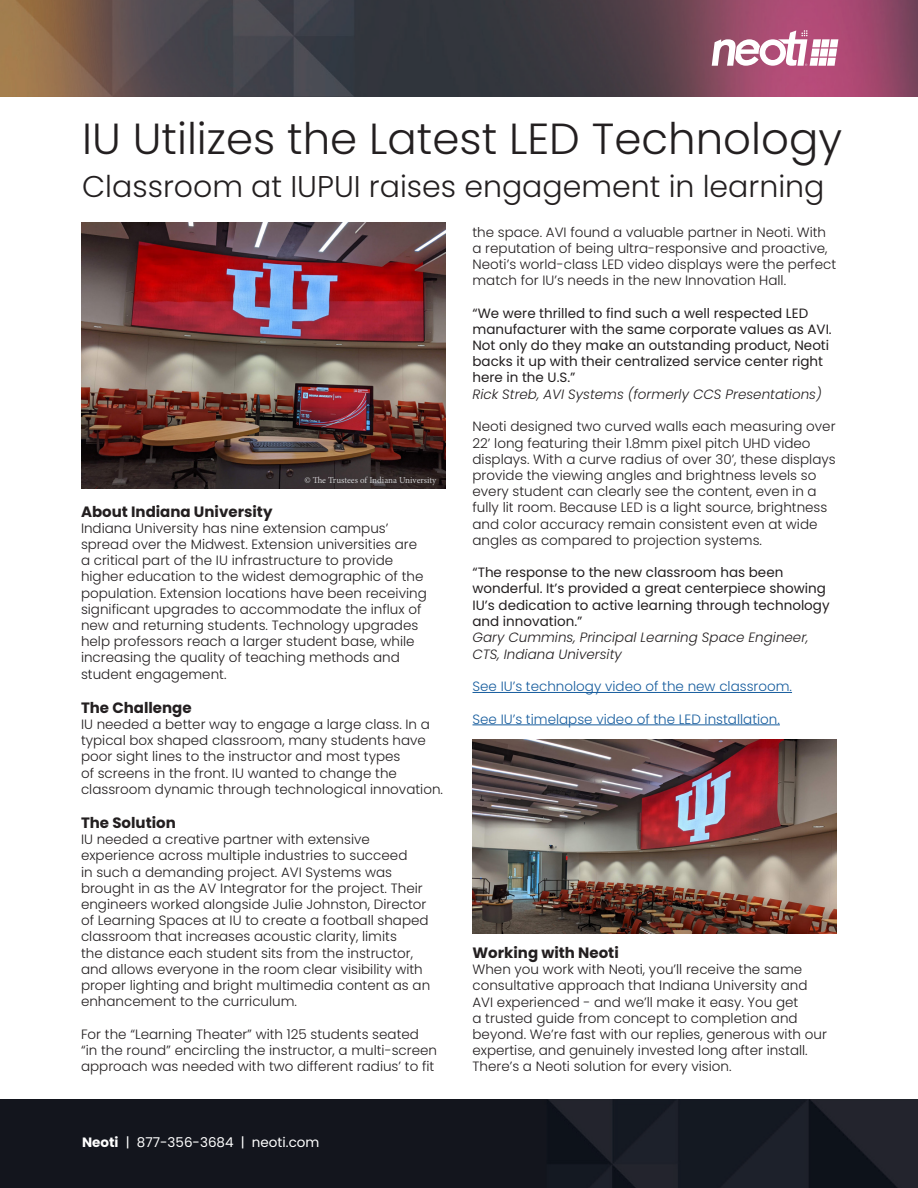
<style>
.page{position:relative;width:918px;height:1188px;background:#fff}
.page>*{position:absolute;margin:0;border:0;box-sizing:border-box;transform-origin:0 0}
.t1{font:300 43.5px "Poppins";color:#231f20}
.t2{font:300 30px "Poppins";color:#231f20}
.t3{font:700 15px "Poppins";color:#231f20}
.t4{font:300 13.5px/16.2px "Poppins";color:#231f20}
.t5{font:13.5px/16.2px "Poppins";color:#231f20}
.t6{font:italic 300 13.5px/16.5px "Poppins";color:#231f20}
.t7{font:300 13.5px "Poppins";color:#175d9e}
.t8{font:13.5px "Poppins";color:#fff}
.t9{font:9px "Minion Pro";letter-spacing:-.005em;color:#cfd0d2}
.s1{font-weight:700}
</style>
<div class="page">
<img style="left:0;top:0;width:918px;height:96px">
<svg style="left:712px;top:30px;width:126px;height:36px"></svg>
<img style="left:0;top:1099px;width:918px;height:89px">
<hr style="left:472px;top:692px;width:320px;height:1px;background:#175d9e">
<hr style="left:472px;top:725px;width:308px;height:1px;background:#175d9e">
<img style="left:81px;top:222px;width:365px;height:267px">
<img style="left:472px;top:740px;width:365px;height:194px">
<p class="t1" style="left:82px;top:113px;width:762px">IU Utilizes the Latest LED Technology</p>
<p class="t2" style="left:82px;top:169px;width:744px">Classroom at IUPUI raises engagement in learning</p>
<p class="t9" style="left:304px;top:474px;width:133px">© The Trustees of Indiana University</p>
<p class="t3" style="left:81px;top:503px;width:193px">About Indiana University</p>
<p class="t4" style="left:81px;top:520px;width:347px">Indiana University has nine extension campus’ spread over the Midwest. Extension universities are a critical part of the IU infrastructure to provide higher education to the widest demographic of the population. Extension locations have been receiving significant upgrades to accommodate the influx of new and returning students. Technology upgrades help professors reach a larger student base, while increasing the quality of teaching methods and student engagement.</p>
<p class="t3" style="left:81px;top:699px;width:112px">The Challenge</p>
<p class="t4" style="left:81px;top:716px;width:364px">IU needed a better way to engage a large class. In a typical box shaped classroom, many students have poor sight lines to the instructor and most types<br>of screens in the front. IU wanted to change the classroom dynamic through technological innovation.</p>
<p class="t3" style="left:81px;top:814px;width:96px">The Solution</p>
<p class="t4" style="left:81px;top:831px;width:351px">IU needed a creative partner with extensive experience across multiple industries to succeed<br>in such a demanding project. AVI Systems was brought in as the AV Integrator for the project. Their engineers worked alongside Julie Johnston, Director of Learning Spaces at IU to create a football shaped classroom that increases acoustic clarity, limits<br>the distance each student sits from the instructor, and allows everyone in the room clear visibility with proper lighting and bright multimedia content as an enhancement to the curriculum.</p>
<p class="t4" style="left:81px;top:1026px;width:358px">For the “Learning Theater” with 125 students seated “in the round” encircling the instructor, a multi-screen approach was needed with two different radius’ to fit</p>
<p class="t8" style="left:82px;top:1135px;width:239px"><span class="s1">Neoti</span> | 877-356-3684 | neoti.com</p>
<p class="t4" style="left:472px;top:224px;width:365px">the space. AVI found a valuable partner in Neoti. With a reputation of being ultra-responsive and proactive, Neoti’s world-class LED video displays were the perfect match for IU’s needs in the new Innovation Hall.</p>
<p class="t5" style="left:472px;top:305px;width:361px">“We were thrilled to find such a well respected LED manufacturer with the same corporate values as AVI.<br>Not only do they make an outstanding product, Neoti backs it up with their centralized service center right here in the U.S.”</p>
<p class="t6" style="left:472px;top:386px;width:351px">Rick Streb, AVI Systems (formerly CCS Presentations)</p>
<p class="t4" style="left:472px;top:419px;width:365px">Neoti designed two curved walls each measuring over 22’ long featuring their 1.8mm pixel pitch UHD video displays. With a curve radius of over 30’, these displays provide the viewing angles and brightness levels so every student can clearly see the content, even in a fully lit room. Because LED is a light source, brightness and color accuracy remain consistent even at wide angles as compared to projection systems.</p>
<p class="t5" style="left:472px;top:564px;width:359px">“The response to the new classroom has been wonderful. It’s provided a great centerpiece showing IU’s dedication to active learning through technology and innovation.”</p>
<p class="t6" style="left:472px;top:629px;width:338px">Gary Cummins, Principal Learning Space Engineer,<br>CTS, Indiana University</p>
<p class="t7" style="left:472px;top:679px;width:321px">See IU’s technology video of the new classroom.</p>
<p class="t7" style="left:472px;top:711px;width:309px">See IU’s timelapse video of the LED installation.</p>
<p class="t3" style="left:472px;top:944px;width:148px">Working with Neoti</p>
<p class="t4" style="left:472px;top:961px;width:356px">When you work with Neoti, you’ll receive the same consultative approach that Indiana University and AVI experienced - and we’ll make it easy. You get<br>a trusted guide from concept to completion and beyond. We’re fast with our replies, generous with our expertise, and genuinely invested long after install.<br>There’s a Neoti solution for every vision.</p>
</div>
